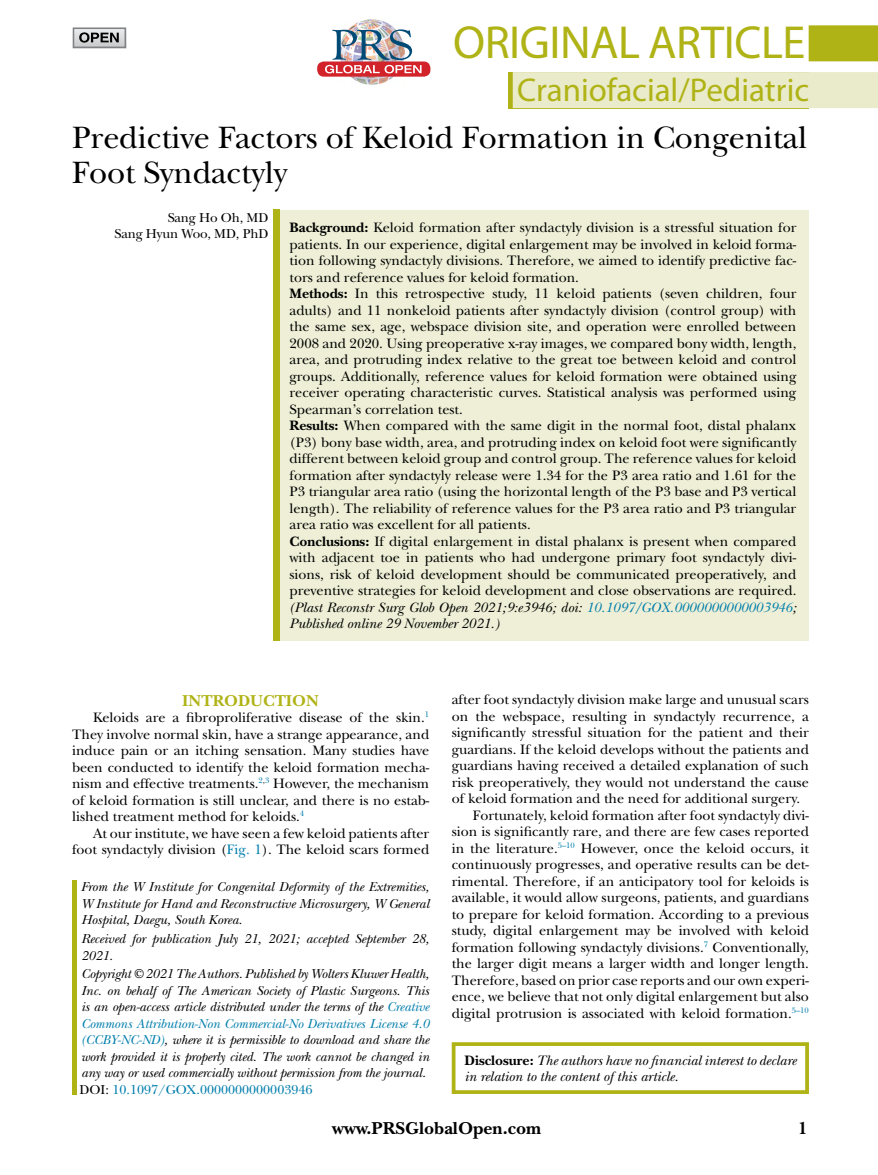
<style>
.page{position:relative;width:878px;height:1175px;background:#fff}
.page>*{position:absolute;margin:0;border:0;box-sizing:border-box;transform-origin:0 0}
.t1{font:46.5px "Myriad Pro";letter-spacing:-.01em;color:#b0b316}
.t2{font:33px "Myriad Pro";color:#b0b316}
.t3{font:32.25px/34.5px "New Baskerville Std";letter-spacing:-.005em;color:#000}
.t4{font:700 18px "New Baskerville Std";color:#000}
.t5{font:700 16.5px "New Baskerville Std";color:#b0b316}
.t6{font:14.25px/16.5px "New Baskerville Std";color:#000;text-align:justify}
.t7{font:italic 14.25px/16.5px "New Baskerville Std";color:#000}
.t8{font:italic 13.5px/16.5px "New Baskerville Std";letter-spacing:-.005em;color:#000}
.t9{font:13.5px/16.5px "New Baskerville Std";letter-spacing:-.01em;color:#000;text-align:right}
.s1{font-weight:700}
.s2{font-style:italic}
.s3{font-style:italic;color:#017eac}
.s4{color:#017eac}
.s5{font-style:normal}
.s6{font-style:normal;color:#017eac}
.s7{font-weight:700;font-style:normal}
</style>
<div class="page">
<img style="left:72px;top:27px;width:55px;height:22px">
<div style="left:73px;top:28px;width:53px;height:20px;border:2px solid #808285"></div>
<svg style="left:79px;top:32px;width:40px;height:11px"></svg>
<div style="left:452px;top:1042px;width:356px;height:52px;border:4px solid #b0b316"></div>
<div style="left:512px;top:72px;width:366px;height:36px;background:#eaebcb"></div>
<hr style="left:72px;top:880px;width:4px;height:50px;background:#b0b316">
<hr style="left:72px;top:930px;width:4px;height:35px;background:#b0b316">
<hr style="left:72px;top:965px;width:4px;height:118px;background:#b0b316">
<hr style="left:72px;top:1081px;width:4px;height:13px;background:#b0b316">
<div style="left:274px;top:211px;width:534px;height:430px;background:#eeefd6"></div>
<div style="left:274px;top:210px;width:6px;height:76px;background:#b0b316"></div>
<div style="left:274px;top:276px;width:6px;height:142px;background:#b0b316"></div>
<div style="left:274px;top:408px;width:6px;height:126px;background:#b0b316"></div>
<div style="left:274px;top:523px;width:6px;height:118px;background:#b0b316"></div>
<div style="left:808px;top:25px;width:70px;height:36px;background:#b0b316"></div>
<img style="left:348px;top:20px;width:47px;height:64px">
<svg style="left:317px;top:61px;width:113px;height:16px"></svg>
<img style="left:325px;top:29px;width:96px;height:44px">
<h1 class="t1" style="left:453px;top:14px;width:354px">Original Article</h1>
<h2 class="t2" style="left:517px;top:69px;width:293px">Craniofacial/Pediatric</h2>
<h3 class="t3" style="left:72px;top:121px;width:736px">Predictive Factors of Keloid Formation in Congenital<br>Foot Syndactyly</h3>
<p class="t9" style="left:114px;top:209px;width:155px">Sang Ho Oh, MD<br>Sang Hyun Woo, MD, PhD</p>
<p class="t6" style="left:289px;top:219px;width:508px;text-align:left"><span class="s1">Background:</span> Keloid formation after syndactyly division is a stressful situation for patients. In our experience, digital enlargement may be involved in keloid forma&shy;tion following syndactyly divisions. Therefore, we aimed to identify predictive fac&shy;tors and reference values for keloid formation.<br><span class="s1">Methods:</span> In this retrospective study, 11 keloid patients (seven children, four adults) and 11 nonkeloid patients after syndactyly division (control group) with the same sex, age, webspace division site, and operation were enrolled between 2008 and 2020. Using preoperative x-ray images, we compared bony width, length, area, and protruding index relative to the great toe between keloid and control groups. Additionally, reference values for keloid formation were obtained using receiver operating characteristic curves. Statistical analysis was performed using Spearman’s correlation test.<br><span class="s1">Results:</span> When compared with the same digit in the normal foot, distal phalanx (P3) bony base width, area, and protruding index on keloid foot were significantly different between keloid group and control group. The reference values for keloid formation after syndactyly release were 1.34 for the P3 area ratio and 1.61 for the P3 triangular area ratio (using the horizontal length of the P3 base and P3 vertical length). The reliability of reference values for the P3 area ratio and P3 triangular area ratio was excellent for all patients.<br><span class="s1">Conclusions:</span> If digital enlargement in distal phalanx is present when compared with adjacent toe in patients who had undergone primary foot syndactyly divi&shy;sions, risk of keloid development should be communicated preoperatively, and preventive strategies for keloid development and close observations are required. <span class="s2">(Plast Reconstr Surg Glob Open 2021;9:e3946; doi:</span> <span class="s3">10.1097/GOX.0000000000003946</span><span class="s2">; Published online 29 November 2021.)</span></p>
<p class="t5" style="left:182px;top:690px;width:138px">INTRODUCTION</p>
<p class="t6" style="left:72px;top:709px;width:359px;text-indent:21px">Keloids are a fibroproliferative disease of the skin.<sup>1<br></sup>They involve normal skin, have a strange appearance, and induce pain or an itching sensation. Many studies have been conducted to identify the keloid formation mecha&shy;nism and effective treatments.<sup>2</sup><sup>,</sup><sup>3</sup> However, the mechanism of keloid formation is still unclear, and there is no estab&shy;lished treatment method for keloids.<sup>4</sup></p>
<p class="t6" style="left:72px;top:825px;width:359px;text-align:right">At our institute, we have seen a few keloid patients after foot syndactyly division (<span class="s4">Fig. 1</span>). The keloid scars formed</p>
<p class="t8" style="left:81px;top:878px;width:350px;text-align:justify">From the W Institute for Congenital Deformity of the Extremities, W Institute for Hand and Reconstructive Microsurgery, W General Hospital, Daegu, South Korea.</p>
<p class="t8" style="left:81px;top:930px;width:349px">Received for publication July 21, 2021; accepted September 28,<br>2021.</p>
<p class="t8" style="left:80px;top:965px;width:351px">Copyright © 2021 The Authors. Published by Wolters Kluwer Health, Inc. on behalf of The American Society of Plastic Surgeons. This is an open-access article distributed under the terms of the <span class="s4">Creative Commons Attribution-Non Commercial-No Derivatives License 4.0 (CCBY-NC-ND)</span>, where it is permissible to download and share the work provided it is properly cited. The work cannot be changed in any way or used commercially without permission from the journal.<br><span class="s5">DOI:</span> <span class="s6">10.1097/GOX.0000000000003946</span></p>
<p class="t6" style="left:452px;top:691px;width:359px">after foot syndactyly division make large and unusual scars</p>
<p class="t6" style="left:452px;top:708px;width:359px">on the webspace, resulting in syndactyly recurrence, a</p>
<p class="t6" style="left:452px;top:724px;width:358px">significantly stressful situation for the patient and their</p>
<p class="t6" style="left:452px;top:741px;width:359px">guardians. If the keloid develops without the patients and</p>
<p class="t6" style="left:452px;top:757px;width:359px">guardians having received a detailed explanation of such</p>
<p class="t6" style="left:452px;top:774px;width:358px">risk preoperatively, they would not understand the cause</p>
<p class="t6" style="left:452px;top:790px;width:350px">of keloid formation and the need for additional surgery.</p>
<p class="t6" style="left:473px;top:807px;width:338px">Fortunately, keloid formation after foot syndactyly divi-</p>
<p class="t6" style="left:452px;top:823px;width:359px">sion is significantly rare, and there are few cases reported</p>
<p class="t6" style="left:452px;top:840px;width:359px">in the literature.<sup>5–10</sup> However, once the keloid occurs, it</p>
<p class="t6" style="left:451px;top:856px;width:358px">continuously progresses, and operative results can be det-</p>
<p class="t6" style="left:451px;top:873px;width:359px">rimental. Therefore, if an anticipatory tool for keloids is</p>
<p class="t6" style="left:451px;top:889px;width:358px">available, it would allow surgeons, patients, and guardians</p>
<p class="t6" style="left:451px;top:906px;width:359px">to prepare for keloid formation. According to a previous</p>
<p class="t6" style="left:451px;top:922px;width:359px">study, digital enlargement may be involved with keloid</p>
<p class="t6" style="left:451px;top:939px;width:359px">formation following syndactyly divisions.<sup>7</sup> Conventionally,</p>
<p class="t6" style="left:451px;top:955px;width:359px">the larger digit means a larger width and longer length.</p>
<p class="t6" style="left:451px;top:972px;width:359px">Therefore, based on prior case reports and our own experi-</p>
<p class="t6" style="left:451px;top:988px;width:358px">ence, we believe that not only digital enlargement but also</p>
<p class="t6" style="left:451px;top:1005px;width:359px">digital protrusion is associated with keloid formation.<sup>5–10</sup></p>
<p class="t7" style="left:464px;top:1051px;width:333px"><span class="s7">Disclosure:</span> The authors have no financial interest to declare in relation to the content of this article.</p>
<p class="t4" style="left:332px;top:1118px;width:210px">www.PRSGlobalOpen.com</p>
<p class="t4" style="left:798px;top:1118px;width:11px">1</p>
</div>
